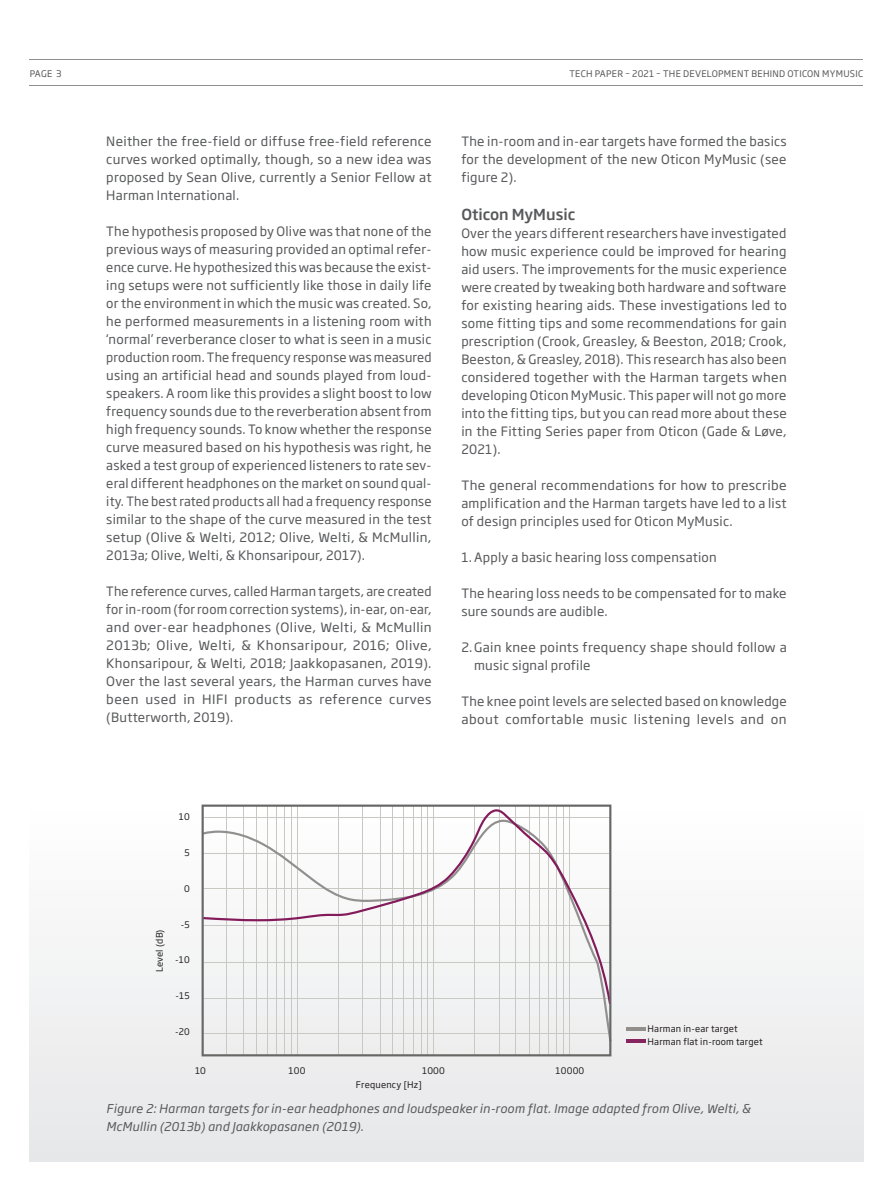
<style>
.page{position:relative;width:893px;height:1191px;background:#fff}
.page>*{position:absolute;margin:0;border:0;box-sizing:border-box;transform-origin:0 0}
.t1{font:500 15px "Soho Gothic Pro";color:#57585a}
.t2{font:12.75px/18px "Soho Gothic Pro";letter-spacing:.02em;color:#57585a;text-align:justify}
.t3{font:italic 12px/18px "Soho Gothic Pro";letter-spacing:.02em;color:#57585a}
.t4{font:9px/12px "Soho Gothic Pro";letter-spacing:.02em;color:#231f20}
.t5{font:9px "Soho Gothic Pro";letter-spacing:.035em;color:#57585a}
</style>
<div class="page">
<div style="left:30px;top:804px;width:833px;height:357px;background:linear-gradient(to bottom,#fff,#e6e6e8)"></div>
<svg style="left:202px;top:804px;width:409px;height:252px;fill:#f4f5f5"></svg>
<hr style="left:30px;top:85px;width:833px;height:1px;background:#928e8b">
<hr style="left:30px;top:60px;width:833px;height:1px;background:#928e8b">
<hr style="left:626px;top:1027px;width:19px;height:3px;background:#928e8b">
<hr style="left:626px;top:1039px;width:19px;height:3px;background:#872460">
<p class="t5" style="left:30px;top:66px;width:33px">PAGE 3</p>
<p class="t5" style="left:569px;top:66px;width:295px">TECH PAPER – 2021 – THE DEVELOPMENT BEHIND OTICON MYMUSIC</p>
<p class="t2" style="left:106px;top:132px;width:327px">Neither the free-field or diffuse free-field reference curves worked optimally, though, so a new idea was proposed by Sean Olive, currently a Senior Fellow at Harman International.</p>
<p class="t2" style="left:106px;top:222px;width:327px">The hypothesis proposed by Olive was that none of the previous ways of measuring provided an optimal refer&shy;ence curve. He hypothesized this was because the exist&shy;ing setups were not sufficiently like those in daily life or the environment in which the music was created. So, he performed measurements in a listening room with ‘normal’ reverberance closer to what is seen in a music production room. The frequency response was measured using an artificial head and sounds played from loud&shy;speakers. A room like this provides a slight boost to low frequency sounds due to the reverberation absent from high frequency sounds. To know whether the response curve measured based on his hypothesis was right, he asked a test group of experienced listeners to rate sev&shy;eral different headphones on the market on sound qual&shy;ity. The best rated products all had a frequency response similar to the shape of the curve measured in the test setup (Olive &amp; Welti, 2012; Olive, Welti, &amp; McMullin, 2013a; Olive, Welti, &amp; Khonsaripour, 2017).</p>
<p class="t2" style="left:106px;top:582px;width:327px">The reference curves, called Harman targets, are created for in-room (for room correction systems), in-ear, on-ear, and over-ear headphones (Olive, Welti, &amp; McMullin 2013b; Olive, Welti, &amp; Khonsaripour, 2016; Olive, Khonsaripour, &amp; Welti, 2018; Jaakkopasanen, 2019).<br>Over the last several years, the Harman curves have been used in HIFI products as reference curves (Butterworth, 2019).</p>
<p class="t2" style="left:461px;top:132px;width:327px">The in-room and in-ear targets have formed the basics for the development of the new Oticon MyMusic (see figure 2).</p>
<p class="t1" style="left:461px;top:202px;width:115px">Oticon MyMusic</p>
<p class="t2" style="left:461px;top:223px;width:327px">Over the years different researchers have investigated how music experience could be improved for hearing aid users. The improvements for the music experience were created by tweaking both hardware and software for existing hearing aids. These investigations led to some fitting tips and some recommendations for gain prescription (Crook, Greasley, &amp; Beeston, 2018; Crook, Beeston, &amp; Greasley, 2018). This research has also been considered together with the Harman targets when developing Oticon MyMusic. This paper will not go more into the fitting tips, but you can read more about these in the Fitting Series paper from Oticon (Gade &amp; Løve, 2021).</p>
<p class="t2" style="left:461px;top:475px;width:327px">The general recommendations for how to prescribe amplification and the Harman targets have led to a list of design principles used for Oticon MyMusic.</p>
<p class="t2" style="left:461px;top:547px;width:257px">1. Apply a basic hearing loss compensation</p>
<p class="t2" style="left:461px;top:583px;width:327px">The hearing loss needs to be compensated for to make sure sounds are audible.</p>
<p class="t2" style="left:474px;top:637px;width:314px;text-indent:-13px">2. Gain knee points frequency shape should follow a music signal profile</p>
<p class="t2" style="left:461px;top:691px;width:327px">The knee point levels are selected based on knowledge about comfortable music listening levels and on</p>
<p class="t4" style="left:179px;top:810px;width:12px">10</p>
<p class="t4" style="left:153px;top:971px;width:44px;rotate:-90deg">Level (dB)</p>
<p class="t4" style="left:184px;top:846px;width:7px">5</p>
<p class="t4" style="left:184px;top:881px;width:7px">0</p>
<p class="t4" style="left:181px;top:917px;width:11px">-5</p>
<p class="t4" style="left:175px;top:953px;width:16px">-10</p>
<p class="t4" style="left:176px;top:989px;width:16px">-15</p>
<p class="t4" style="left:175px;top:1025px;width:16px">-20</p>
<p class="t4" style="left:648px;top:1022px;width:117px">Harman in-ear target<br>Harman flat in-room target</p>
<p class="t4" style="left:289px;top:1064px;width:18px">100</p>
<p class="t4" style="left:422px;top:1064px;width:24px">1000</p>
<p class="t4" style="left:195px;top:1064px;width:12px">10</p>
<p class="t4" style="left:556px;top:1064px;width:30px">10000</p>
<p class="t4" style="left:356px;top:1077px;width:68px">Frequency [Hz]</p>
<p class="t3" style="left:106px;top:1099px;width:646px">Figure 2: Harman targets for in-ear headphones and loudspeaker in-room flat. Image adapted from Olive, Welti, &amp;<br>McMullin (2013b) and Jaakkopasanen (2019).</p>
</div>
